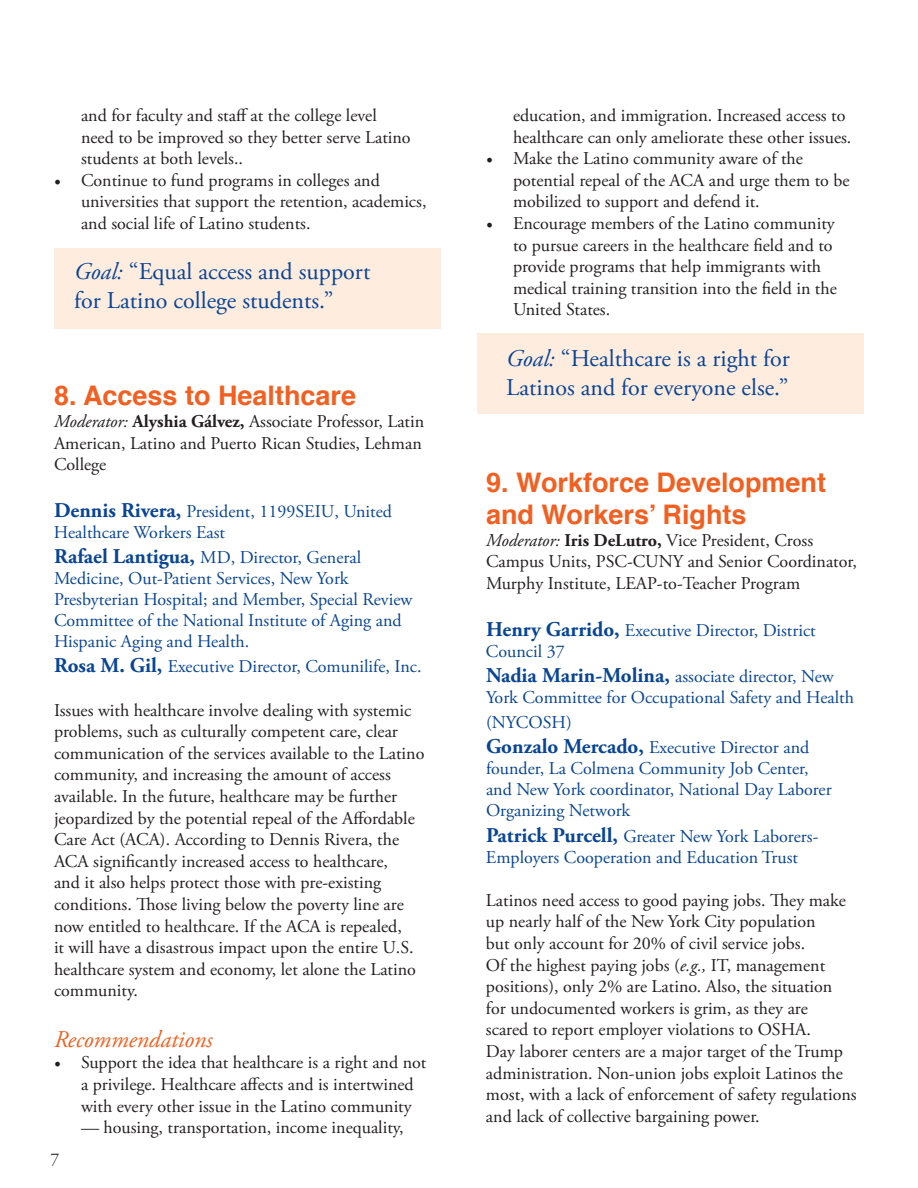
<style>
.page{position:relative;width:918px;height:1188px;background:#fff}
.page>*{position:absolute;margin:0;border:0;box-sizing:border-box;transform-origin:0 0}
.t1{font:700 27px/32.4px "Helvetica";color:#f26021}
.t2{font:24px/28.8px "Adobe Garamond Pro";color:#094594}
.t3{font:italic 24px "Adobe Garamond Pro";color:#f26021}
.t4{font:18px/21.6px "Adobe Garamond Pro";color:#231f20}
.t5{font:18px/21px "Adobe Garamond Pro";color:#094594}
.s1{font-family:"Minion Pro"}
.s2{font-style:italic}
.s3{font-weight:700}
.s4{font-weight:700;font-size:21px}
</style>
<div class="page">
<div style="left:54px;top:248px;width:387px;height:80px;background:#feecdf"></div>
<div style="left:477px;top:333px;width:387px;height:81px;background:#feecdf"></div>
<p class="t4" style="left:81px;top:105px;width:331px">and for faculty and staff at the college level need to be improved so they better serve Latino students at both levels..</p>
<p class="t4" style="left:81px;top:170px;width:347px;text-indent:-27px"><span class="s1">•</span> Continue to fund programs in colleges and universities that support the retention, academics, and social life of Latino students.</p>
<h2 class="t2" style="left:74px;top:258px;width:298px"><span class="s2">Goal:</span> “Equal access and support for Latino college students.”</h2>
<h1 class="t1" style="left:54px;top:380px;width:304px">8. Access to Healthcare</h1>
<p class="t4" style="left:54px;top:411px;width:372px"><span class="s2">Moderator:</span> <span class="s3">Alyshia Gálvez,</span> Associate Professor, Latin<br>American, Latino and Puerto Rican Studies, Lehman<br>College</p>
<p class="t5" style="left:54px;top:501px;width:340px"><span class="s4">Dennis Rivera,</span> President, 1199SEIU, United<br>Healthcare Workers East</p>
<p class="t5" style="left:54px;top:548px;width:360px"><span class="s4">Rafael Lantigua,</span> MD, Director, General Medicine, Out-Patient Services, New York Presbyterian Hospital; and Member, Special Review Committee of the National Institute of Aging and Hispanic Aging and Health.</p>
<p class="t5" style="left:54px;top:657px;width:369px"><span class="s4">Rosa M. Gil,</span> Executive Director, Comunilife, Inc.</p>
<p class="t4" style="left:54px;top:700px;width:372px">Issues with healthcare involve dealing with systemic problems, such as culturally competent care, clear communication of the services available to the Latino community, and increasing the amount of access available. In the future, healthcare may be further jeopardized by the potential repeal of the Affordable Care Act (ACA). According to Dennis Rivera, the ACA significantly increased access to healthcare,<br>and it also helps protect those with pre-existing conditions. Those living below the poverty line are now entitled to healthcare. If the ACA is repealed,<br>it will have a disastrous impact upon the entire U.S. healthcare system and economy, let alone the Latino community.</p>
<h2 class="t3" style="left:54px;top:1025px;width:160px">Recommendations</h2>
<p class="t4" style="left:81px;top:1053px;width:347px;text-indent:-27px"><span class="s1">•</span> Support the idea that healthcare is a right and not a privilege. Healthcare affects and is intertwined with every other issue in the Latino community</p>
<p class="t4" style="left:81px;top:1117px;width:324px">— housing, transportation, income inequality,</p>
<p class="t4" style="left:51px;top:1149px;width:10px">7</p>
<p class="t4" style="left:513px;top:105px;width:340px">education, and immigration. Increased access to healthcare can only ameliorate these other issues.</p>
<p class="t4" style="left:513px;top:148px;width:338px;text-indent:-27px"><span class="s1">•</span> Make the Latino community aware of the potential repeal of the ACA and urge them to be mobilized to support and defend it.</p>
<p class="t4" style="left:513px;top:213px;width:325px;text-indent:-27px"><span class="s1">•</span> Encourage members of the Latino community to pursue careers in the healthcare field and to provide programs that help immigrants with medical training transition into the field in the United States.</p>
<h2 class="t2" style="left:506px;top:345px;width:285px"><span class="s2">Goal:</span> “Healthcare is a right for<br>Latinos and for everyone else.”</h2>
<h1 class="t1" style="left:486px;top:466px;width:342px">9. Workforce Development and Workers’ Rights</h1>
<p class="t4" style="left:486px;top:530px;width:372px"><span class="s2">Moderator:</span> <span class="s3">Iris DeLutro,</span> Vice President, Cross<br>Campus Units, PSC-CUNY and Senior Coordinator,<br>Murphy Institute, LEAP-to-Teacher Program</p>
<p class="t5" style="left:486px;top:620px;width:331px"><span class="s4">Henry Garrido,</span> Executive Director, District<br>Council 37</p>
<p class="t5" style="left:486px;top:666px;width:370px"><span class="s4">Nadia Marin-Molina,</span> associate director, New<br>York Committee for Occupational Safety and Health</p>
<p class="t5" style="left:486px;top:711px;width:325px;line-height:25.2px">(NYCOSH)<br><span class="s4">Gonzalo Mercado,</span> Executive Director and</p>
<p class="t5" style="left:486px;top:759px;width:347px">founder, La Colmena Community Job Center, and New York coordinator, National Day Laborer<br>Organizing Network</p>
<p class="t5" style="left:486px;top:826px;width:334px"><span class="s4">Patrick Purcell,</span> Greater New York Laborers-<br>Employers Cooperation and Education Trust</p>
<p class="t4" style="left:486px;top:890px;width:372px">Latinos need access to good paying jobs. They make up nearly half of the New York City population<br>but only account for 20% of civil service jobs.<br>Of the highest paying jobs (<span class="s2">e.g.,</span> IT, management positions), only 2% are Latino. Also, the situation for undocumented workers is grim, as they are<br>scared to report employer violations to OSHA.<br>Day laborer centers are a major target of the Trump administration. Non-union jobs exploit Latinos the most, with a lack of enforcement of safety regulations and lack of collective bargaining power.</p>
</div>
